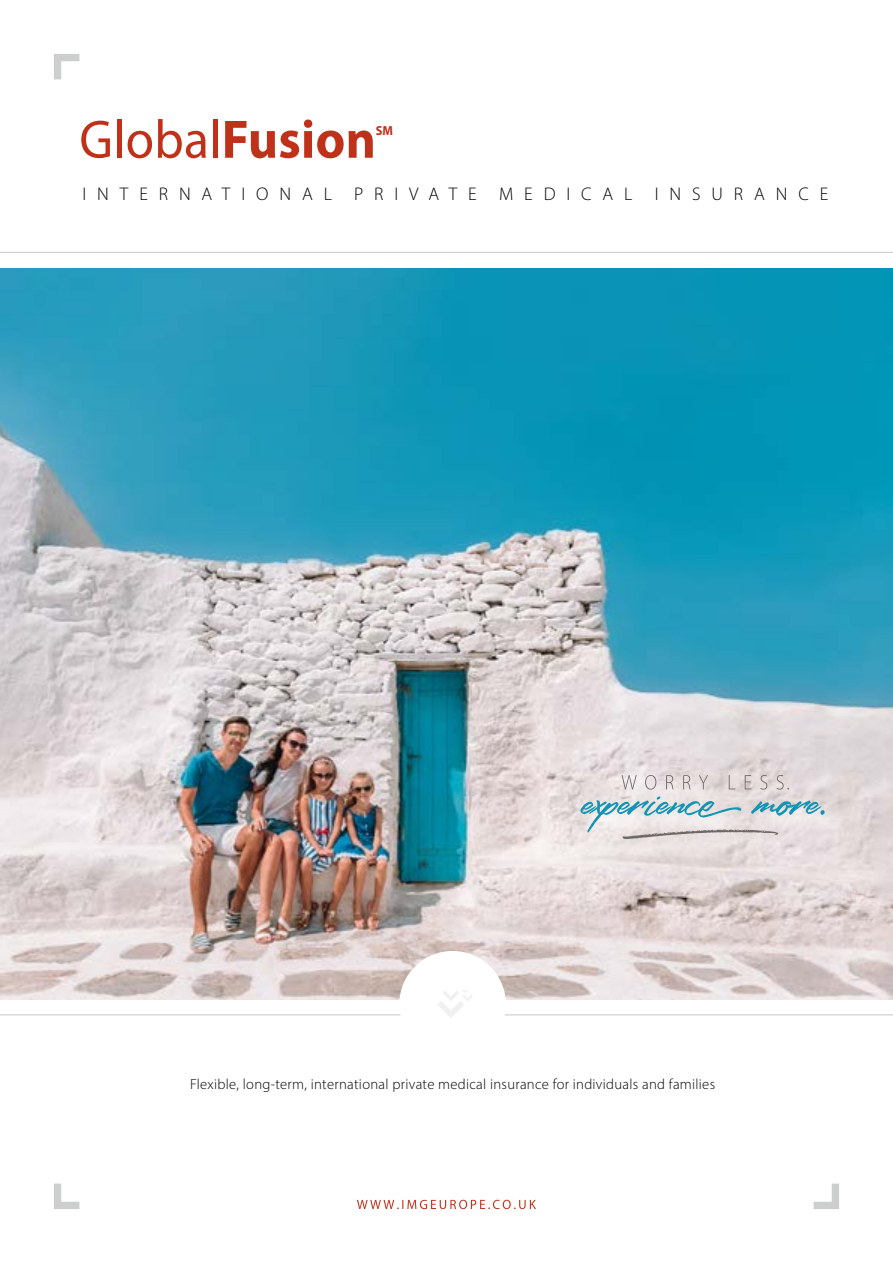
<style>
.page{position:relative;width:893px;height:1263px;background:#fff}
.page>*{position:absolute;margin:0;border:0;box-sizing:border-box;transform-origin:0 0}
.t1{font:54.45px "Myriad Pro";letter-spacing:.005em;color:#c0311a;scale:.95 1}
.t2{font:300 18.3px "Myriad Pro";letter-spacing:.595em;color:#000}
.t3{font:300 14.7px "Myriad Pro";letter-spacing:.02em;color:#000}
.t4{font:700 13.05px "Myriad Pro";color:#c0311a;scale:.95 1}
.s1{font-weight:700}
</style>
<div class="page">
<img style="left:0;top:268px;width:893px;height:731px">
<svg style="left:54px;top:1183px;width:25px;height:26px"></svg>
<svg style="left:54px;top:54px;width:25px;height:25px"></svg>
<svg style="left:813px;top:1183px;width:26px;height:26px"></svg>
<svg style="left:357px;top:1200px;width:179px;height:9px"></svg>
<hr style="left:0;top:1014px;width:893px;height:1px;background:#cac8c7">
<hr style="left:0;top:252px;width:893px;height:1px;background:#cac8c7">
<div style="left:399px;top:951px;width:107px;height:107px;background:#fff;border-radius:50%"></div>
<svg style="left:438px;top:990px;width:34px;height:28px"></svg>
<div style="left:578px;top:771px;width:270px;height:93px;background:#fff;opacity:.75"></div>
<svg style="left:581px;top:796px;width:246px;height:43px;background:#cad4d8"></svg>
<svg style="left:622px;top:775px;width:15px;height:14px"></svg>
<svg style="left:645px;top:775px;width:11px;height:15px"></svg>
<svg style="left:666px;top:775px;width:8px;height:14px"></svg>
<svg style="left:683px;top:775px;width:8px;height:14px"></svg>
<svg style="left:699px;top:775px;width:9px;height:14px"></svg>
<svg style="left:729px;top:775px;width:6px;height:14px"></svg>
<svg style="left:745px;top:775px;width:6px;height:14px"></svg>
<svg style="left:760px;top:775px;width:7px;height:15px"></svg>
<svg style="left:777px;top:775px;width:12px;height:15px"></svg>
<h1 class="t1" style="left:79px;top:106px;width:314px">Global<span class="s1">Fusion</span></h1>
<p class="t4" style="left:376px;top:122px;width:20px">SM</p>
<p class="t2" style="left:83px;top:183px;width:747px">INTERNATIONAL PRIVATE MEDICAL INSURANCE</p>
<p class="t3" style="left:190px;top:1075px;width:527px">Flexible, long-term, international private medical insurance for individuals and families</p>
</div>
